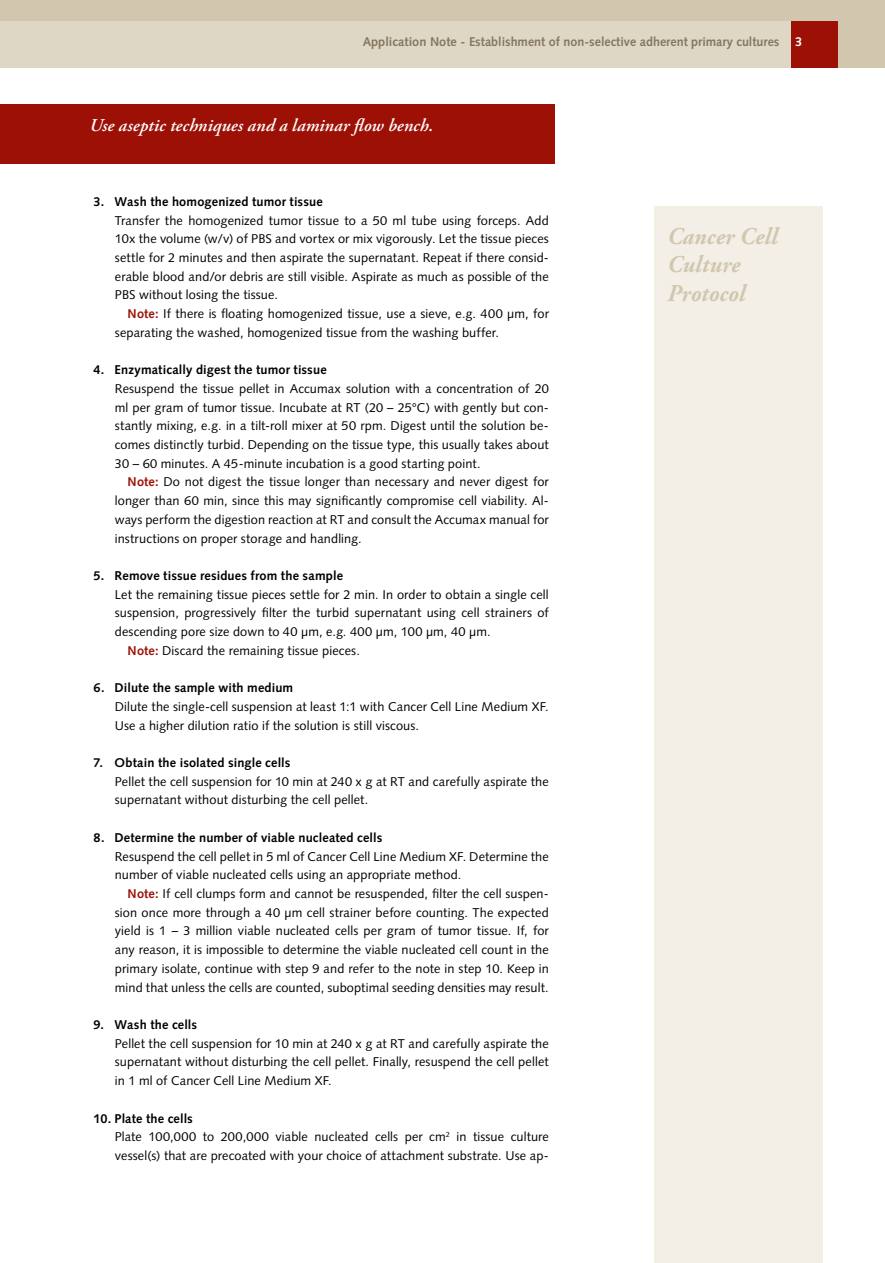
<style>
.page{position:relative;width:885px;height:1263px;background:#fff}
.page>*{position:absolute;margin:0;border:0;box-sizing:border-box;transform-origin:0 0}
.t1{font:italic 700 24px/28.8px "Adobe Garamond Pro";letter-spacing:.01em;color:#d1c7af;scale:.95 1}
.t2{font:italic 600 18px "Adobe Garamond Pro";letter-spacing:.005em;color:#fff}
.t3{font:12.75px/18.8px "Syntax LT Std";letter-spacing:.01em;color:#000;text-align:justify}
.t4{font:700 12.75px "Syntax LT Std";letter-spacing:.01em;color:#000}
.t5{font:700 12.75px "Syntax LT Std";color:#857760}
.s1{color:#fff}
.s2{font-weight:700;color:#9c1006}
.s3{font-weight:700}
</style>
<div class="page">
<div style="left:0;top:0;width:884px;height:68px;background:#d1c7af"></div>
<div style="left:0;top:21px;width:791px;height:47px;background:#dfd7c5"></div>
<div style="left:790px;top:21px;width:47px;height:47px;background:#9c1006"></div>
<div style="left:654px;top:206px;width:168px;height:1057px;background:#f3efe7"></div>
<div style="left:0;top:104px;width:554px;height:60px;background:#9c1006"></div>
<p class="t5" style="left:362px;top:34px;width:441px">Application Note - Establishment of non-selective adherent primary cultures <span class="s1">3</span></p>
<h2 class="t2" style="left:89px;top:115px;width:345px">Use aseptic techniques and a laminar flow bench.</h2>
<p class="t4" style="left:94px;top:194px;width:231px">3. Wash the homogenized tumor tissue</p>
<p class="t3" style="left:115px;top:211px;width:435px">Transfer the homogenized tumor tissue to a 50 ml tube using forceps. Add 10x the volume (w/v) of PBS and vortex or mix vigorously. Let the tissue pieces settle for 2 minutes and then aspirate the supernatant. Repeat if there consid&shy;erable blood and/or debris are still visible. Aspirate as much as possible of the PBS without losing the tissue.</p>
<p class="t3" style="left:115px;top:304px;width:435px;text-indent:13px"><span class="s2">Note:</span> If there is floating homogenized tissue, use a sieve, e.g. 400 μm, for separating the washed, homogenized tissue from the washing buffer.</p>
<p class="t4" style="left:94px;top:362px;width:234px">4. Enzymatically digest the tumor tissue</p>
<p class="t3" style="left:115px;top:379px;width:435px">Resuspend the tissue pellet in Accumax solution with a concentration of 20 ml per gram of tumor tissue. Incubate at RT (20 – 25°C) with gently but con&shy;stantly mixing, e.g. in a tilt-roll mixer at 50 rpm. Digest until the solution be&shy;comes distinctly turbid. Depending on the tissue type, this usually takes about 30 – 60 minutes. A 45-minute incubation is a good starting point.</p>
<p class="t3" style="left:115px;top:473px;width:435px;text-indent:13px"><span class="s2">Note:</span> Do not digest the tissue longer than necessary and never digest for longer than 60 min, since this may significantly compromise cell viability. Al&shy;ways perform the digestion reaction at RT and consult the Accumax manual for instructions on proper storage and handling.</p>
<p class="t4" style="left:94px;top:568px;width:251px">5. Remove tissue residues from the sample</p>
<p class="t3" style="left:115px;top:585px;width:435px">Let the remaining tissue pieces settle for 2 min. In order to obtain a single cell</p>
<p class="t3" style="left:115px;top:604px;width:435px">suspension, progressively filter the turbid supernatant using cell strainers of</p>
<p class="t3" style="left:115px;top:622px;width:377px">descending pore size down to 40 μm, e.g. 400 μm, 100 μm, 40 μm.</p>
<p class="t3" style="left:128px;top:641px;width:234px"><span class="s2">Note:</span> Discard the remaining tissue pieces.</p>
<p class="t4" style="left:94px;top:680px;width:201px">6. Dilute the sample with medium</p>
<p class="t3" style="left:115px;top:697px;width:435px">Dilute the single-cell suspension at least 1:1 with Cancer Cell Line Medium XF.<br>Use a higher dilution ratio if the solution is still viscous.</p>
<p class="t4" style="left:94px;top:755px;width:198px">7. Obtain the isolated single cells</p>
<p class="t3" style="left:115px;top:772px;width:435px">Pellet the cell suspension for 10 min at 240 x g at RT and carefully aspirate the supernatant without disturbing the cell pellet.</p>
<p class="t4" style="left:94px;top:830px;width:290px">8. Determine the number of viable nucleated cells</p>
<p class="t3" style="left:115px;top:847px;width:435px">Resuspend the cell pellet in 5 ml of Cancer Cell Line Medium XF. Determine the number of viable nucleated cells using an appropriate method.</p>
<p class="t3" style="left:115px;top:884px;width:435px;text-indent:13px"><span class="s2">Note:</span> If cell clumps form and cannot be resuspended, filter the cell suspen&shy;sion once more through a 40 μm cell strainer before counting. The expected yield is 1 – 3 million viable nucleated cells per gram of tumor tissue. If, for any reason, it is impossible to determine the viable nucleated cell count in the primary isolate, continue with step 9 and refer to the note in step 10. Keep in mind that unless the cells are counted, suboptimal seeding densities may result.</p>
<p class="t4" style="left:93px;top:1017px;width:105px">9. Wash the cells</p>
<p class="t3" style="left:115px;top:1034px;width:435px">Pellet the cell suspension for 10 min at 240 x g at RT and carefully aspirate the supernatant without disturbing the cell pellet. Finally, resuspend the cell pellet in 1 ml of Cancer Cell Line Medium XF.</p>
<p class="t3" style="left:115px;top:1109px;width:435px;text-align:left;text-indent:-21px"><span class="s3">10. Plate the cells<br></span>Plate 100,000 to 200,000 viable nucleated cells per cm<sup>2</sup> in tissue culture vessel(s) that are precoated with your choice of attachment substrate. Use ap-</p>
<h1 class="t1" style="left:667px;top:222px;width:117px">Cancer Cell<br>Culture<br>Protocol</h1>
</div>
